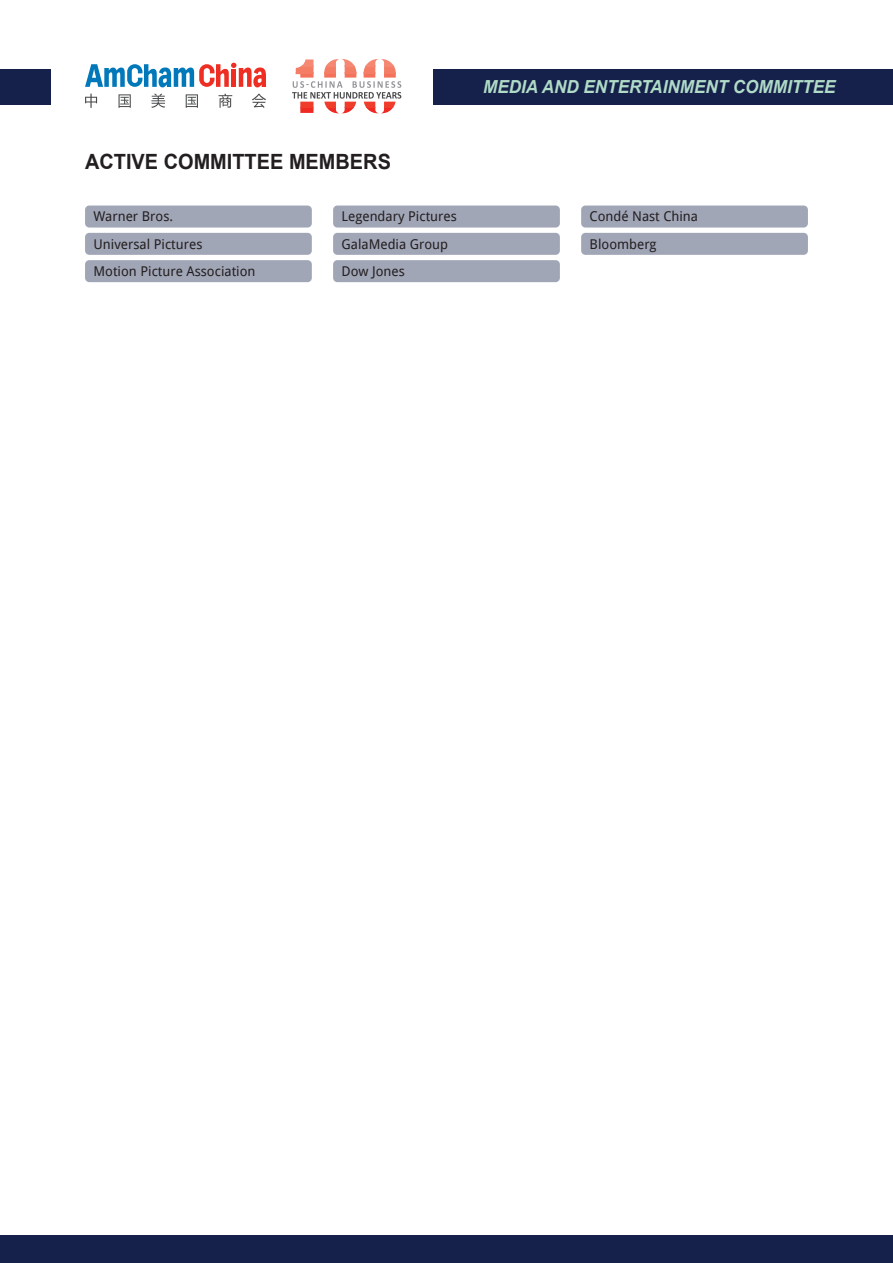
<style>
.page{position:relative;width:893px;height:1263px;background:#fff}
.page>*{position:absolute;margin:0;border:0;box-sizing:border-box;transform-origin:0 0}
.Header_L2{font:700 21px "Arial";color:#231f20;scale:.95 1}
.t1{font:italic 700 18px "Arial";color:#b0dbc7;scale:.95 1}
.Items{font:13.5px "Droid Sans";color:#231f20}
</style>
<div class="page">
<svg style="left:85px;top:94px;width:12px;height:14px"></svg>
<svg style="left:119px;top:94px;width:12px;height:14px"></svg>
<svg style="left:151px;top:93px;width:14px;height:15px"></svg>
<svg style="left:186px;top:94px;width:12px;height:14px"></svg>
<svg style="left:219px;top:94px;width:13px;height:14px"></svg>
<svg style="left:252px;top:94px;width:14px;height:14px"></svg>
<svg style="left:85px;top:63px;width:181px;height:24px"></svg>
<svg style="left:300px;top:107px;width:94px;height:6px"></svg>
<svg style="left:300px;top:102px;width:96px;height:5px"></svg>
<svg style="left:296px;top:74px;width:100px;height:4px"></svg>
<svg style="left:296px;top:67px;width:100px;height:7px"></svg>
<svg style="left:299px;top:59px;width:96px;height:8px"></svg>
<svg style="left:292px;top:81px;width:109px;height:18px"></svg>
<div style="left:434px;top:69px;width:459px;height:35px;background:#15204b"></div>
<div style="left:0;top:69px;width:51px;height:35px;background:#15204b"></div>
<div style="left:0;top:1235px;width:893px;height:28px;background:#15204b"></div>
<div style="left:85px;top:206px;width:227px;height:22px;background:#a1a6b7;border-radius:4px"></div>
<div style="left:85px;top:233px;width:227px;height:22px;background:#a1a6b7;border-radius:4px"></div>
<div style="left:85px;top:260px;width:227px;height:22px;background:#a1a6b7;border-radius:4px"></div>
<div style="left:333px;top:206px;width:227px;height:22px;background:#a1a6b7;border-radius:4px"></div>
<div style="left:333px;top:233px;width:227px;height:22px;background:#a1a6b7;border-radius:4px"></div>
<div style="left:333px;top:260px;width:227px;height:22px;background:#a1a6b7;border-radius:4px"></div>
<div style="left:581px;top:206px;width:227px;height:22px;background:#a1a6b7;border-radius:4px"></div>
<div style="left:581px;top:233px;width:227px;height:22px;background:#a1a6b7;border-radius:4px"></div>
<p class="Header_L2" style="left:85px;top:148px;width:324px">ACTIVE COMMITTEE MEMBERS</p>
<p class="Items" style="left:94px;top:209px;width:81px">Warner Bros.</p>
<p class="Items" style="left:94px;top:236px;width:110px">Universal Pictures</p>
<p class="Items" style="left:94px;top:263px;width:163px">Motion Picture Association</p>
<p class="Items" style="left:342px;top:209px;width:117px">Legendary Pictures</p>
<p class="Items" style="left:342px;top:236px;width:108px">GalaMedia Group</p>
<p class="Items" style="left:342px;top:263px;width:65px">Dow Jones</p>
<h2 class="t1" style="left:483px;top:75px;width:372px">MEDIA AND ENTERTAINMENT COMMITTEE</h2>
<p class="Items" style="left:590px;top:209px;width:110px">Condé Nast China</p>
<p class="Items" style="left:590px;top:236px;width:68px">Bloomberg</p>
</div>
